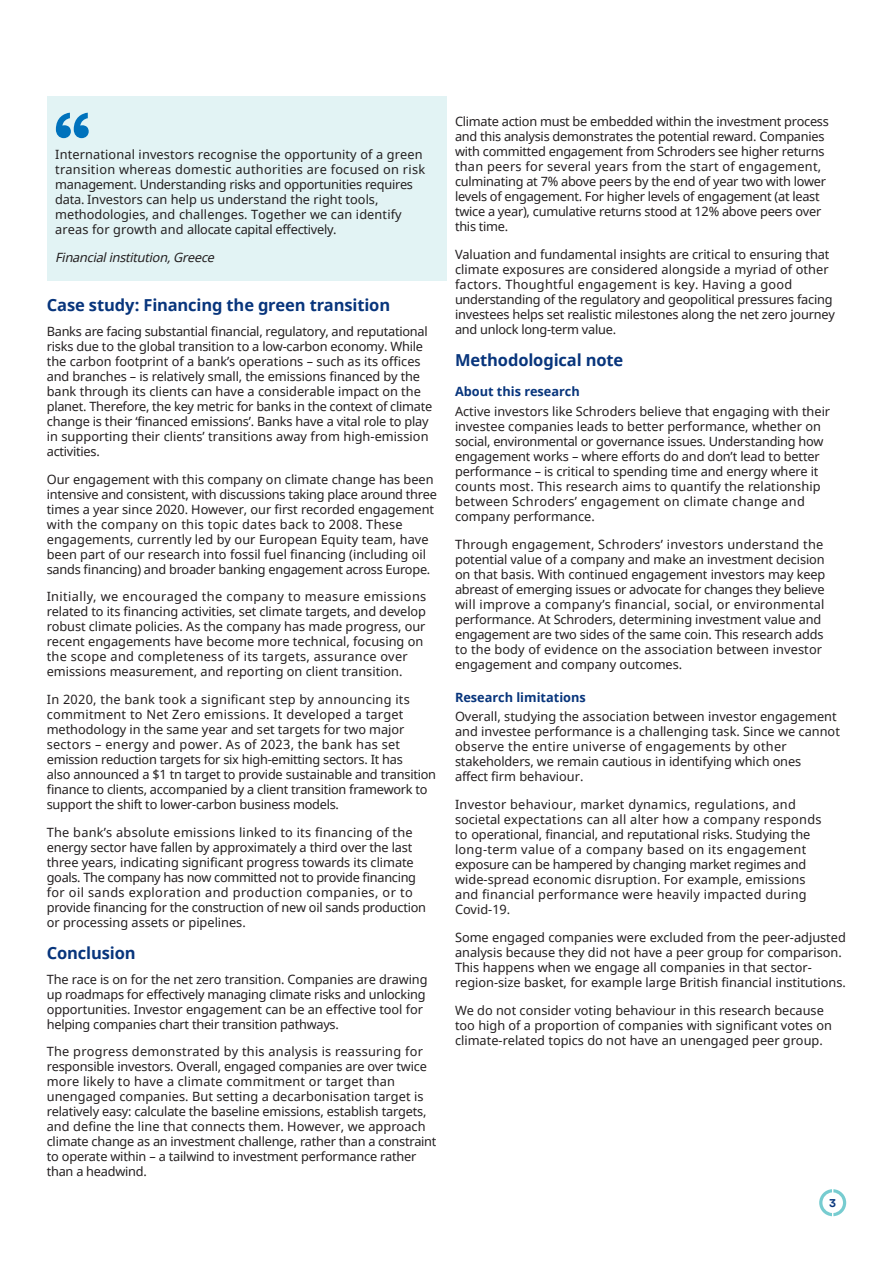
<style>
.page{position:relative;width:893px;height:1263px;background:#fff}
.page>*{position:absolute;margin:0;border:0;box-sizing:border-box;transform-origin:0 0}
._11_13_Bold_Prussian_blue{font:700 16.5px "Noto Sans";letter-spacing:-.01em;color:#08357c}
._8_5_10_Body_Text_Black{font:12.75px/15px "Noto Sans";letter-spacing:-.005em;color:#231f20}
._8_5_10_Body_Text_Black-2{font:12.75px/15px "Noto Sans";letter-spacing:.02em;color:#231f20}
._8_5_10_Sub_Head_Body_Text_Prussian_blue{font:700 12.75px "Noto Sans";color:#08357c}
._8_5_10_Body_Text_Black-3{font:italic 12.75px "Noto Sans";color:#231f20}
.t1{font:700 11.25px "Schroders Circular TT";color:#08357c}
</style>
<div class="page">
<div style="left:47px;top:96px;width:399px;height:185px;background:#e2f3f4"></div>
<svg style="left:56px;top:113px;width:33px;height:25px"></svg>
<svg style="left:819px;top:1189px;width:27px;height:27px"></svg>
<p class="_8_5_10_Body_Text_Black" style="left:55px;top:147px;width:371px">International investors recognise the opportunity of a green transition whereas domestic authorities are focused on risk management. Understanding risks and opportunities requires data. Investors can help us understand the right tools, methodologies, and challenges. Together we can identify areas for growth and allocate capital effectively.</p>
<p class="_8_5_10_Body_Text_Black-3" style="left:55px;top:249px;width:164px">Financialinstitution,Greece</p>
<p class="_11_13_Bold_Prussian_blue" style="left:47px;top:294px;width:345px">Case study: Financing the green transition</p>
<p class="_8_5_10_Body_Text_Black" style="left:47px;top:323px;width:387px">Banks are facing substantial financial, regulatory, and reputational risks due to the global transition to a low-carbon economy. While the carbon footprint of a bank’s operations – such as its offices and branches – is relatively small, the emissions financed by the bank through its clients can have a considerable impact on the planet. Therefore, the key metric for banks in the context of climate change is their ‘financed emissions’. Banks have a vital role to play in supporting their clients’ transitions away from high-emission activities.</p>
<p class="_8_5_10_Body_Text_Black" style="left:47px;top:471px;width:392px">Our engagement with this company on climate change has been intensive and consistent, with discussions taking place around three times a year since 2020. However, our first recorded engagement with the company on this topic dates back to 2008. These engagements, currently led by our European Equity team, have been part of our research into fossil fuel financing (including oil sands financing) and broader banking engagement across Europe.</p>
<p class="_8_5_10_Body_Text_Black" style="left:47px;top:589px;width:381px">Initially, we encouraged the company to measure emissions related to its financing activities, set climate targets, and develop robust climate policies. As the company has made progress, our recent engagements have become more technical, focusing on the scope and completeness of its targets, assurance over emissions measurement, and reporting on client transition.</p>
<p class="_8_5_10_Body_Text_Black" style="left:47px;top:692px;width:391px">In 2020, the bank took a significant step by announcing its commitment to Net Zero emissions. It developed a target methodology in the same year and set targets for two major sectors – energy and power. As of 2023, the bank has set emission reduction targets for six high-emitting sectors. It has<br>also announced a $1 tn target to provide sustainable and transition finance to clients, accompanied by a client transition framework to support the shift to lower-carbon business models.</p>
<p class="_8_5_10_Body_Text_Black" style="left:47px;top:824px;width:381px">The bank’s absolute emissions linked to its financing of the energy sector have fallen by approximately a third over the last three years, indicating significant progress towards its climate goals. The company has now committed not to provide financing for oil sands exploration and production companies, or to provide financing for the construction of new oil sands production or processing assets or pipelines.</p>
<p class="_11_13_Bold_Prussian_blue" style="left:47px;top:941px;width:90px">Conclusion</p>
<p class="_8_5_10_Body_Text_Black" style="left:47px;top:971px;width:382px">The race is on for the net zero transition. Companies are drawing up roadmaps for effectively managing climate risks and unlocking opportunities. Investor engagement can be an effective tool for helping companies chart their transition pathways.</p>
<p class="_8_5_10_Body_Text_Black" style="left:47px;top:1044px;width:391px">The progress demonstrated by this analysis is reassuring for responsible investors. Overall, engaged companies are over twice more likely to have a climate commitment or target than unengaged companies. But setting a decarbonisation target is relatively easy: calculate the baseline emissions, establish targets, and define the line that connects them. However, we approach climate change as an investment challenge, rather than a constraint to operate within – a tailwind to investment performance rather than a headwind.</p>
<p class="_8_5_10_Body_Text_Black" style="left:455px;top:114px;width:375px">Climate action must be embedded within the investment process and this analysis demonstrates the potential reward. Companies with committed engagement from Schroders see higher returns than peers for several years from the start of engagement, culminating at 7% above peers by the end of year two with lower levels of engagement. For higher levels of engagement (at least twice a year), cumulative returns stood at 12% above peers over this time.</p>
<p class="_8_5_10_Body_Text_Black" style="left:455px;top:247px;width:381px">Valuation and fundamental insights are critical to ensuring that climate exposures are considered alongside a myriad of other factors. Thoughtful engagement is key. Having a good understanding of the regulatory and geopolitical pressures facing investees helps set realistic milestones along the net zero journey and unlock long-term value.</p>
<p class="_11_13_Bold_Prussian_blue" style="left:455px;top:349px;width:170px">Methodological note</p>
<p class="_8_5_10_Sub_Head_Body_Text_Prussian_blue" style="left:455px;top:382px;width:126px">About this research</p>
<p class="_8_5_10_Body_Text_Black" style="left:455px;top:403px;width:377px">Active investors like Schroders believe that engaging with their investee companies leads to better performance, whether on social, environmental or governance issues. Understanding how engagement works – where efforts do and don’t lead to better performance – is critical to spending time and energy where it counts most. This research aims to quantify the relationship between Schroders’ engagement on climate change and company performance.</p>
<p class="_8_5_10_Body_Text_Black" style="left:455px;top:536px;width:372px">Through engagement, Schroders’ investors understand the potential value of a company and make an investment decision on that basis. With continued engagement investors may keep abreast of emerging issues or advocate for changes they believe will improve a company’s financial, social, or environmental performance. At Schroders, determining investment value and engagement are two sides of the same coin. This research adds to the body of evidence on the association between investor engagement and company outcomes.</p>
<p class="_8_5_10_Sub_Head_Body_Text_Prussian_blue" style="left:455px;top:688px;width:132px">Research limitations</p>
<p class="_8_5_10_Body_Text_Black" style="left:455px;top:709px;width:386px">Overall, studying the association between investor engagement and investee performance is a challenging task. Since we cannot observe the entire universe of engagements by other stakeholders, we remain cautious in identifying which ones<br>affect firm behaviour.</p>
<p class="_8_5_10_Body_Text_Black-2" style="left:455px;top:797px;width:368px">Investor behaviour, market dynamics, regulations, and societal expectations can all alter how a company responds to operational, financial, and reputational risks. Studying the long-term value of a company based on its engagement exposure can be hampered by changing market regimes and wide-spread economic disruption. For example, emissions and financial performance were heavily impacted during Covid-19.</p>
<p class="_8_5_10_Body_Text_Black" style="left:455px;top:929px;width:393px">Some engaged companies were excluded from the peer-adjusted analysis because they did not have a peer group for comparison.<br>This happens when we engage all companies in that sector&shy;region-size basket, for example large British financial institutions.</p>
<p class="_8_5_10_Body_Text_Black" style="left:455px;top:1002px;width:378px">We do not consider voting behaviour in this research because too high of a proportion of companies with significant votes on climate-related topics do not have an unengaged peer group.</p>
<p class="t1" style="left:829px;top:1195px;width:8px">3</p>
</div>
